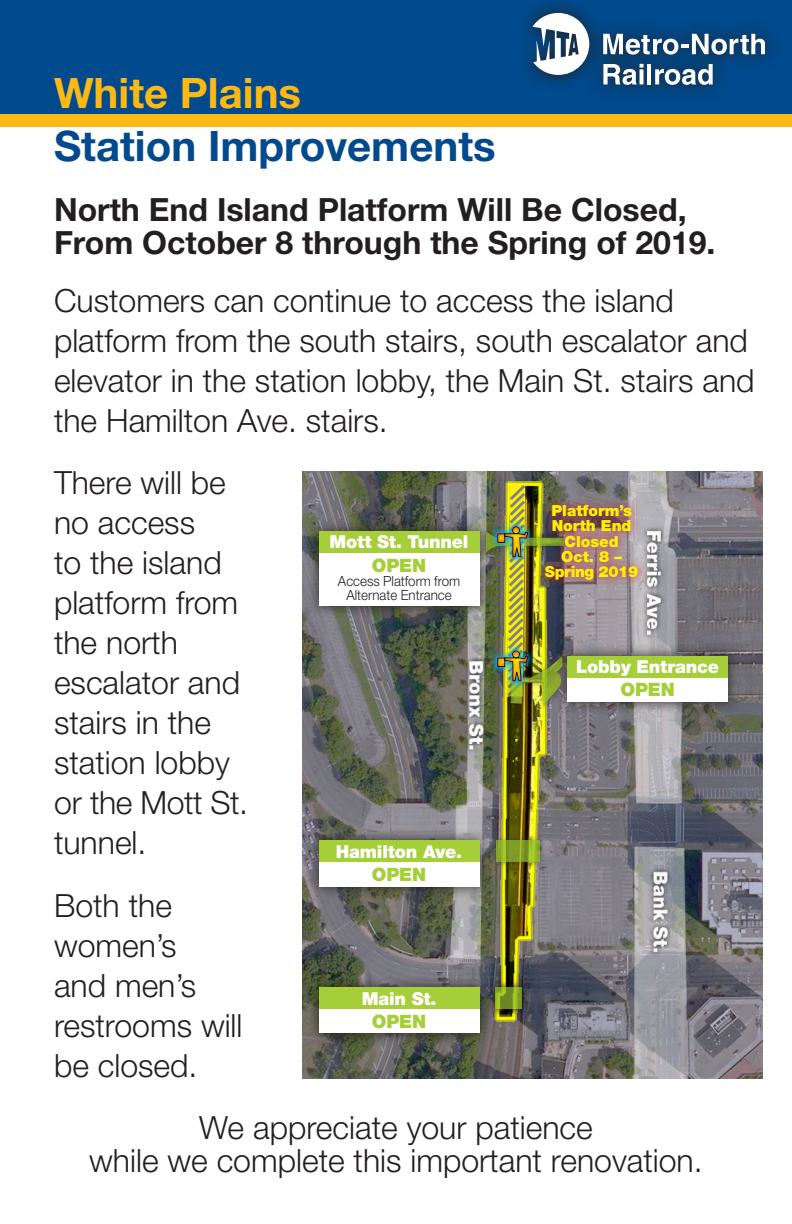
<style>
.page{position:relative;width:792px;height:1224px;background:#fff}
.page>*{position:absolute;margin:0;border:0;box-sizing:border-box;transform-origin:0 0}
.t1{font:700 42px "Helvetica Neue LT Std";color:#004a8d}
.t2{font:700 42px "Helvetica Neue LT Std";color:#fcb814}
.info_line{font:300 32px/40px "Helvetica Neue LT Std";color:#231f20}
.info_line-2{font:700 32px "Helvetica Neue LT Std";color:#231f20}
.t3{font:900 18.5px "Helvetica Neue LT Std";letter-spacing:-.01em;color:#a6ce39}
.t4{font:900 17.8px "Helvetica Neue LT Std";letter-spacing:-.01em;color:#fff}
.t5{font:900 15.3px/15.3px "Helvetica Neue LT Std";color:#fff101;text-align:center}
.Date-Closed_label{font:300 14px/14px "Helvetica Neue LT Std";color:#231f20;text-align:center;scale:.95 1}
</style>
<div class="page">
<div style="left:0;top:0;width:792px;height:118px;background:#004a8d"></div>
<div style="left:0;top:114px;width:792px;height:12px;background:#fcb814"></div>
<svg style="left:527px;top:4px;width:244px;height:90px"></svg>
<svg style="left:603px;top:34px;width:162px;height:21px;background:#7290ab"></svg>
<svg style="left:603px;top:64px;width:41px;height:21px"></svg>
<hr style="left:647px;top:64px;width:4px;height:20px;background:#fff">
<svg style="left:655px;top:64px;width:58px;height:21px"></svg>
<svg style="left:533px;top:13px;width:56px;height:62px;background:#97abbd"></svg>
<img style="left:302px;top:472px;width:460px;height:606px">
<div style="left:306px;top:828px;width:186px;height:71px;background:#231f20;opacity:.9"></div>
<div style="left:319px;top:841px;width:160px;height:46px;background:#fff"></div>
<div style="left:319px;top:841px;width:160px;height:21px;background:#a6ce39"></div>
<div style="left:306px;top:519px;width:186px;height:99px;background:#231f20;opacity:.9"></div>
<div style="left:319px;top:531px;width:160px;height:75px;background:#fff"></div>
<div style="left:319px;top:531px;width:160px;height:21px;background:#a6ce39"></div>
<div style="left:555px;top:643px;width:186px;height:71px;background:#231f20;opacity:.9"></div>
<div style="left:567px;top:656px;width:161px;height:46px;background:#fff"></div>
<div style="left:567px;top:656px;width:161px;height:21px;background:#a6ce39"></div>
<div style="left:306px;top:975px;width:186px;height:71px;background:#231f20;opacity:.9"></div>
<div style="left:319px;top:988px;width:160px;height:45px;background:#fff"></div>
<div style="left:319px;top:988px;width:160px;height:21px;background:#a6ce39"></div>
<div style="left:479px;top:526px;width:92px;height:32px;background:#231f20;opacity:.8"></div>
<div style="left:490px;top:834px;width:56px;height:34px;background:#231f20;opacity:.8"></div>
<svg style="left:496px;top:841px;width:43px;height:21px"></svg>
<div style="left:487px;top:979px;width:43px;height:38px;background:#231f20;opacity:.8"></div>
<div style="left:489px;top:981px;width:39px;height:34px;background:#231f20;opacity:.8"></div>
<svg style="left:495px;top:988px;width:27px;height:21px"></svg>
<img style="left:499px;top:788px;width:38px;height:21px">
<div style="left:536px;top:495px;width:112px;height:95px;background:#d1232a;opacity:.9"></div>
<div style="left:504px;top:650px;width:65px;height:62px;background:#231f20;opacity:.8"></div>
<img style="left:486px;top:471px;width:78px;height:241px">
<svg style="left:495px;top:525px;width:33px;height:32px"></svg>
<p class="t2" style="left:54px;top:67px;width:249px">White Plains</p>
<p class="t1" style="left:54px;top:120px;width:443px">Station Improvements</p>
<p class="info_line-2" style="left:54px;top:190px;width:634px">North End Island Platform Will Be Closed,</p>
<p class="info_line-2" style="left:54px;top:223px;width:663px">From October 8 through the Spring of 2019.</p>
<p class="info_line" style="left:54px;top:280px;width:702px">Customers can continue to access the island platform from the south stairs, south escalator and elevator in the station lobby, the Main St. stairs and the Hamilton Ave. stairs.</p>
<p class="info_line" style="left:54px;top:462px;width:195px">There will be no access<br>to the island platform from the north escalator and stairs in the station lobby or the Mott St. tunnel.</p>
<p class="info_line" style="left:54px;top:885px;width:190px">Both the women’s<br>and men’s restrooms will be closed.</p>
<p class="t5" style="left:545px;top:503px;width:95px">Platform’s<br>North End<br>Closed<br>Oct. 8 –<br>Spring 2019</p>
<p class="t4" style="left:330px;top:531px;width:140px">Mott St. Tunnel</p>
<p class="t3" style="left:372px;top:554px;width:56px">OPEN</p>
<p class="Date-Closed_label" style="left:338px;top:574px;width:130px">Access Platform from<br>Alternate Entrance</p>
<p class="t4" style="left:576px;top:656px;width:145px">Lobby Entrance</p>
<p class="t3" style="left:621px;top:678px;width:56px">OPEN</p>
<p class="t4" style="left:336px;top:841px;width:128px">Hamilton Ave.</p>
<p class="t3" style="left:372px;top:863px;width:56px">OPEN</p>
<p class="t4" style="left:362px;top:988px;width:76px">Main St.</p>
<p class="t3" style="left:372px;top:1010px;width:56px">OPEN</p>
<p class="info_line" style="left:89px;top:1110px;width:615px;line-height:33px;text-align:center">We appreciate your patience<br>while we complete this important renovation.</p>
</div>
